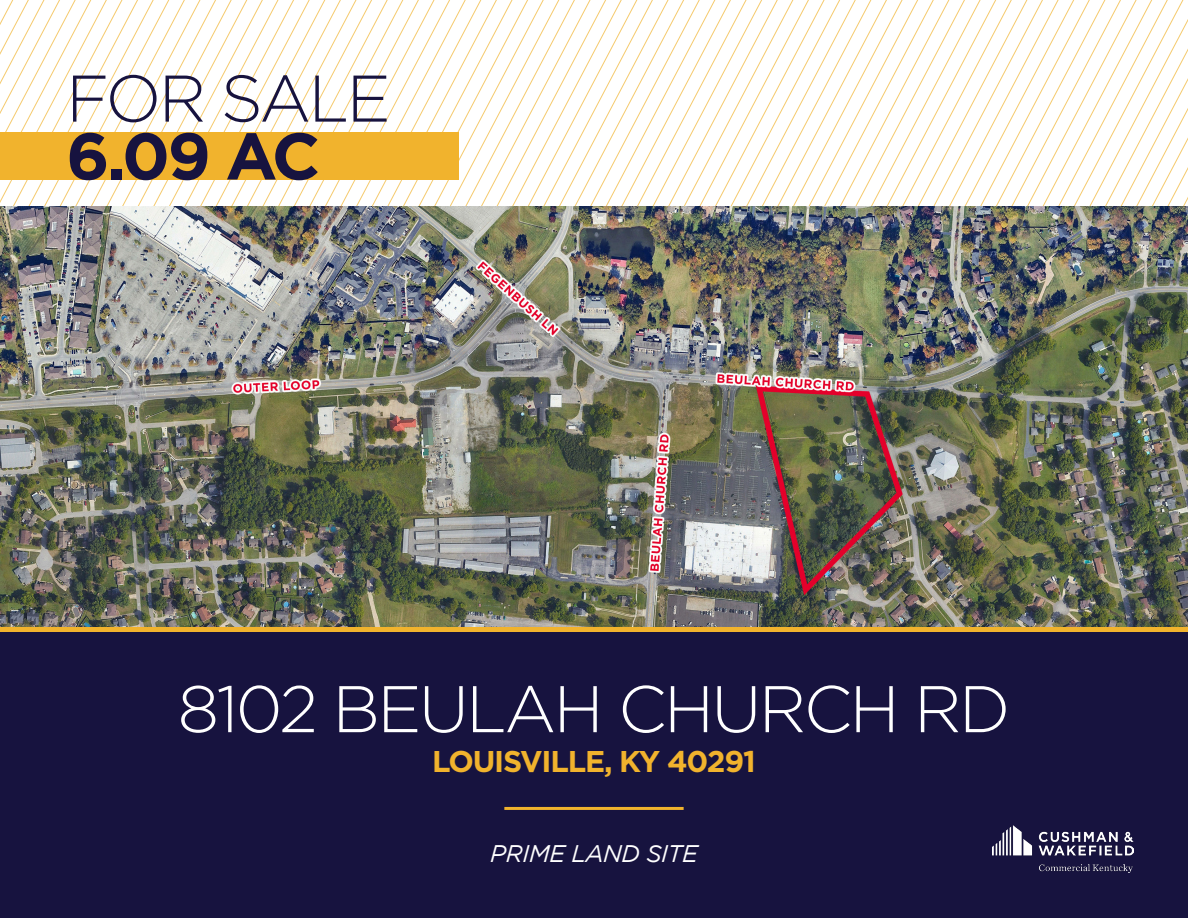
<style>
.page{position:relative;width:1188px;height:918px;background:#fff}
.page>*{position:absolute;margin:0;border:0;box-sizing:border-box;transform-origin:0 0}
.t1{font:300 65.85px "Gotham";letter-spacing:-.04em;color:#fff}
.t2{font:300 65.85px "Gotham";letter-spacing:-.04em;color:#17133f}
.t3{font:700 65.85px "Gotham";color:#17133f}
.t4{font:700 30px "Gotham";letter-spacing:-.04em;color:#f1b32d}
.t5{font:italic 24px "Gotham";letter-spacing:-.02em;color:#fff}
</style>
<div class="page">
<svg style="left:0;top:0;width:1188px;height:206px"></svg>
<div style="left:0;top:132px;width:459px;height:48px;background:#f1b32d"></div>
<div style="left:0;top:626px;width:1188px;height:292px;background:#17133f"></div>
<div style="left:0;top:626px;width:1188px;height:6px;background:#f1b32d"></div>
<img style="left:992px;top:825px;width:142px;height:47px">
<img style="left:0;top:206px;width:1188px;height:420px">
<hr style="left:504px;top:807px;width:180px;height:3px;background:#f1b32d">
<p class="t2" style="left:66px;top:57px;width:326px">FOR SALE</p>
<p class="t3" style="left:66px;top:118px;width:256px">6.09 AC</p>
<p class="t1" style="left:178px;top:667px;width:834px">8102 BEULAH CHURCH RD</p>
<p class="t4" style="left:432px;top:744px;width:325px">LOUISVILLE, KY 40291</p>
<p class="t5" style="left:490px;top:841px;width:209px">PRIME LAND SITE</p>
</div>
